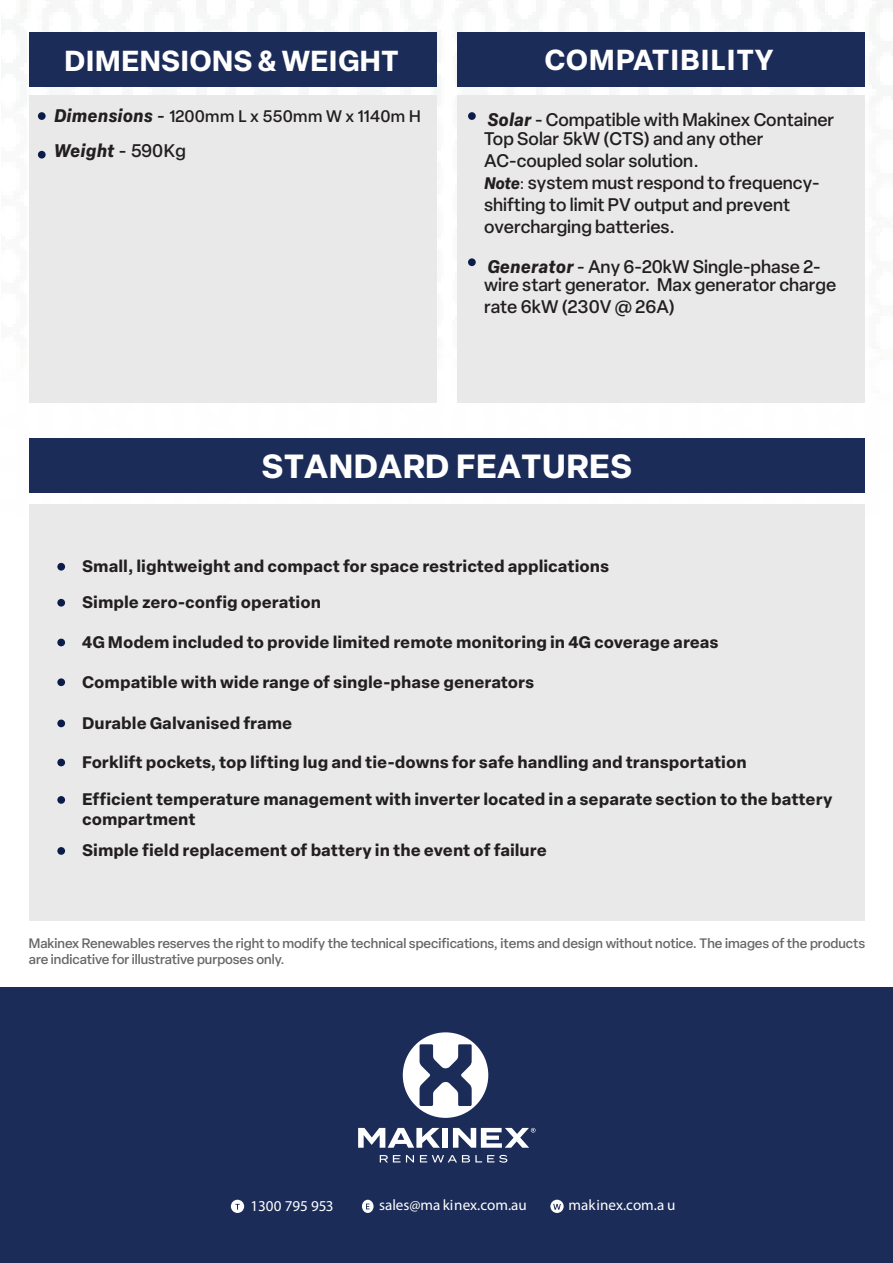
<style>
.page{position:relative;width:893px;height:1263px;background:#fff}
.page>*{position:absolute;margin:0;border:0;box-sizing:border-box;transform-origin:0 0}
.t1{font:700 33px "Elza Text Trial";color:#fff}
.t2{font:700 28.5px "Elza Text Trial";color:#fff}
.t3{font:700 28.5px "Elza Text Trial";letter-spacing:.02em;color:#fff}
.t4{font:500 18px/21.9px "Elza";color:#231f20}
.t5{font:italic 700 18px "Elza Text Trial";color:#231f20}
.t6{font:700 16.5px/19.8px "Elza Text Trial";color:#231f20}
.t7{font:500 16.5px "Elza Text Trial";color:#231f20}
.t8{font:15.15px "Myriad Pro";color:#fff}
.t9{font:500 13.5px/16.2px "Elza";color:#676766}
.s1{font-family:"Elza";font-weight:600}
.s2{font-weight:700;font-style:italic;font-size:18px}
.s3{font-size:18px}
.s4{font-weight:500;font-style:normal}
.s5{font-family:"Elza Text Trial";font-weight:700;font-style:italic}
.s6{font-family:"Elza Text Trial";font-weight:700;font-style:italic;font-size:16.5px}
.s7{font-size:15px}
</style>
<div class="page">
<img style="left:2px;top:0;width:891px;height:439px">
<div style="left:0;top:988px;width:893px;height:275px;background:#1c2c59"></div>
<svg style="left:358px;top:1128px;width:82px;height:20px"></svg>
<div style="left:442px;top:1128px;width:6px;height:20px;background:#fff"></div>
<svg style="left:403px;top:1032px;width:85px;height:86px"></svg>
<svg style="left:453px;top:1128px;width:82px;height:20px"></svg>
<svg style="left:380px;top:1155px;width:34px;height:7px"></svg>
<svg style="left:420px;top:1155px;width:87px;height:8px"></svg>
<svg style="left:231px;top:1200px;width:13px;height:13px"></svg>
<svg style="left:235px;top:1204px;width:5px;height:5px"></svg>
<svg style="left:362px;top:1200px;width:12px;height:13px"></svg>
<svg style="left:366px;top:1203px;width:3px;height:6px"></svg>
<svg style="left:550px;top:1200px;width:14px;height:13px"></svg>
<svg style="left:553px;top:1204px;width:8px;height:6px"></svg>
<div style="left:29px;top:504px;width:836px;height:417px;background:#e9e9e9"></div>
<div style="left:29px;top:439px;width:836px;height:54px;background:#1c2c59"></div>
<div style="left:29px;top:33px;width:408px;height:54px;background:#1c2c59"></div>
<div style="left:29px;top:96px;width:408px;height:307px;background:#e9e9e9"></div>
<div style="left:457px;top:33px;width:408px;height:54px;background:#1c2c59"></div>
<div style="left:457px;top:96px;width:408px;height:307px;background:#e9e9e9"></div>
<div style="left:468px;top:112px;width:8px;height:8px;background:#0b1c4a;border-radius:50%"></div>
<div style="left:468px;top:258px;width:8px;height:8px;background:#0b1c4a;border-radius:50%"></div>
<div style="left:57px;top:563px;width:8px;height:8px;background:#0b1c4a;border-radius:50%"></div>
<div style="left:57px;top:599px;width:8px;height:8px;background:#0b1c4a;border-radius:50%"></div>
<div style="left:57px;top:639px;width:8px;height:7px;background:#0b1c4a;border-radius:50%"></div>
<div style="left:57px;top:678px;width:8px;height:8px;background:#0b1c4a;border-radius:50%"></div>
<div style="left:57px;top:719px;width:8px;height:8px;background:#0b1c4a;border-radius:50%"></div>
<div style="left:57px;top:759px;width:8px;height:7px;background:#0b1c4a;border-radius:50%"></div>
<div style="left:57px;top:796px;width:8px;height:8px;background:#0b1c4a;border-radius:50%"></div>
<div style="left:57px;top:847px;width:8px;height:8px;background:#0b1c4a;border-radius:50%"></div>
<div style="left:38px;top:112px;width:8px;height:8px;background:#0b1c4a;border-radius:50%"></div>
<div style="left:38px;top:151px;width:8px;height:8px;background:#0b1c4a;border-radius:50%"></div>
<p class="t2" style="left:64px;top:39px;width:336px">DIMENSIONS <span class="s1">&amp;</span> WEIGHT</p>
<p class="t3" style="left:544px;top:38px;width:230px">COMPATIBILITY</p>
<p class="t7" style="left:54px;top:103px;width:369px"><span class="s2">Dimensions</span> <span class="s3">-</span> 1200mm L x 550mm W x 1140m H</p>
<p class="t5" style="left:54px;top:137px;width:134px">Weight <span class="s4">- 590Kg</span></p>
<p class="t4" style="left:484px;top:110px;width:352px;line-height:19px"><span class="s5">Solar</span> - Compatible with Makinex Container<br>Top Solar 5kW (CTS) and any other</p>
<p class="t4" style="left:484px;top:150px;width:337px">AC-coupled solar solution.<br><span class="s6">Note</span><span class="s7">:</span> system must respond to frequency&shy;shifting to limit PV output and prevent overcharging batteries.</p>
<p class="t4" style="left:484px;top:257px;width:354px;line-height:18.3px"><span class="s5">Generator</span> - Any 6-20kW Single-phase 2- wire start generator. Max generator charge</p>
<p class="t4" style="left:484px;top:295px;width:192px">rate 6kW (230V @ 26A)</p>
<h1 class="t1" style="left:262px;top:440px;width:372px">STANDARD FEATURES</h1>
<p class="t6" style="left:82px;top:556px;width:528px">Small, lightweight and compact for space restricted applications</p>
<p class="t6" style="left:82px;top:592px;width:240px">Simple zero-config operation</p>
<p class="t6" style="left:82px;top:631px;width:638px">4G Modem included to provide limited remote monitoring in 4G coverage areas</p>
<p class="t6" style="left:82px;top:671px;width:453px">Compatible with wide range of single-phase generators</p>
<p class="t6" style="left:82px;top:712px;width:212px">Durable Galvanised frame</p>
<p class="t6" style="left:82px;top:751px;width:666px">Forklift pockets, top lifting lug and tie-downs for safe handling and transportation</p>
<p class="t6" style="left:82px;top:789px;width:752px">Efficient temperature management with inverter located in a separate section to the battery compartment</p>
<p class="t6" style="left:82px;top:840px;width:466px">Simple field replacement of battery in the event of failure</p>
<p class="t9" style="left:29px;top:935px;width:838px">Makinex Renewables reserves the right to modify the technical specifications, items and design without notice. The images of the products are indicative for illustrative purposes only.</p>
<p class="t8" style="left:250px;top:1197px;width:85px">1300 795 953</p>
<p class="t8" style="left:379px;top:1195px;width:149px">sales@ma kinex.com.au</p>
<p class="t8" style="left:568px;top:1195px;width:108px">makinex.com.a u</p>
</div>
